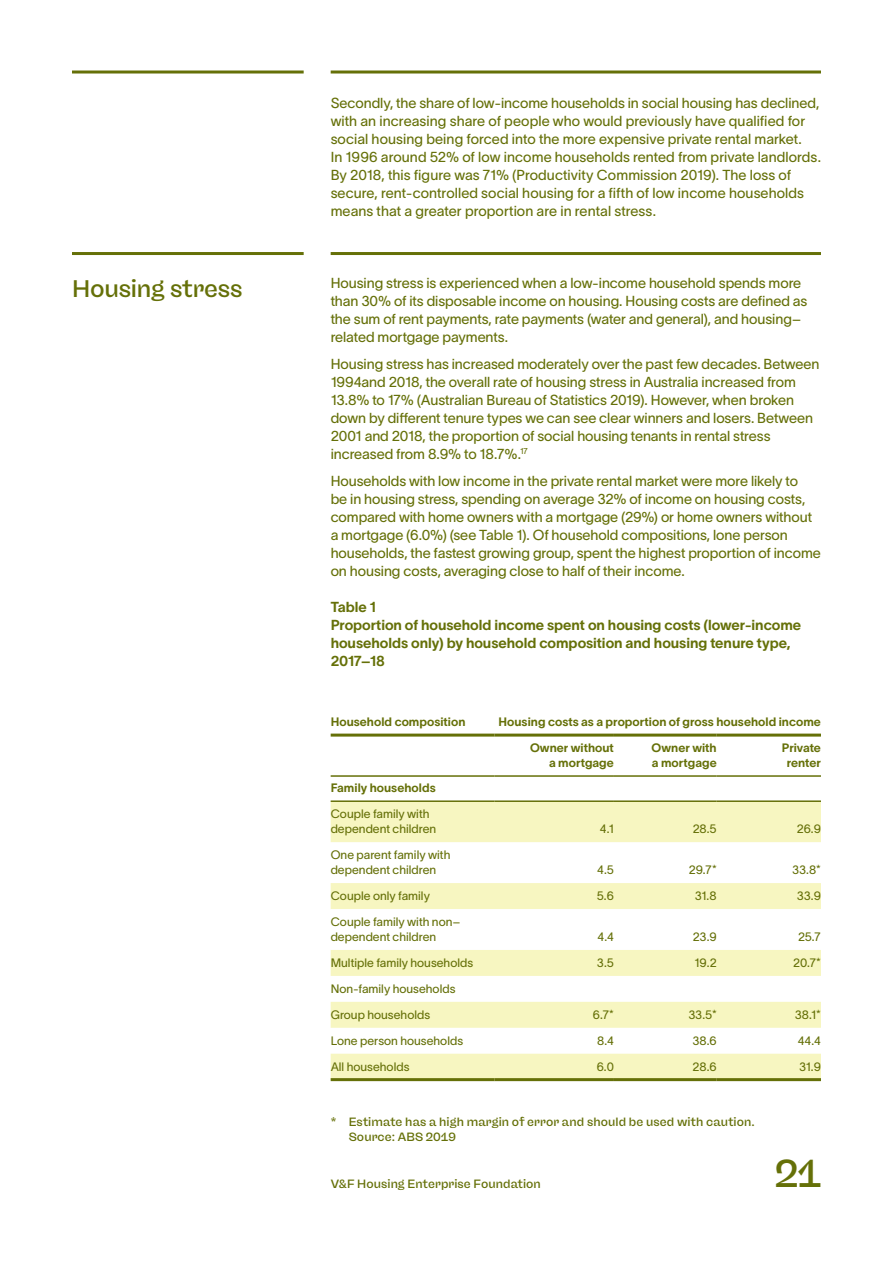
<style>
.page{position:relative;width:893px;height:1263px;background:#fff}
.page>*{position:absolute;margin:0;border:0;box-sizing:border-box;transform-origin:0 0}
.t1{font:500 39px "Freigeist";color:#657008}
.t2{font:500 24px "Freigeist";letter-spacing:-.01em;color:#657008}
.Body{font:14.25px/18px "TWK Lausanne 350";letter-spacing:-.005em;color:#657008}
.t3{font:14.25px/18px "TWK Lausanne 700";letter-spacing:-.005em;color:#657008}
.Table_Body{font:12px/15px "TWK Lausanne 350";color:#657008}
.Table_Body-2{font:12px/15px "TWK Lausanne 700";letter-spacing:.005em;color:#657008;text-align:right}
.Small_body{font:500 12px/15px "Freigeist";letter-spacing:.01em;color:#657008}
</style>
<div class="page">
<hr style="left:72px;top:71px;width:232px;height:3px;background:#657008">
<hr style="left:331px;top:71px;width:490px;height:3px;background:#657008">
<div style="left:331px;top:802px;width:490px;height:40px;background:#f7f6c1"></div>
<svg style="left:331px;top:883px;width:490px;height:195px;fill:#f7f6c1"></svg>
<hr style="left:331px;top:734px;width:163px;height:3px;background:#657008">
<hr style="left:494px;top:734px;width:120px;height:3px;background:#657008">
<hr style="left:614px;top:734px;width:103px;height:3px;background:#657008">
<hr style="left:717px;top:734px;width:104px;height:3px;background:#657008">
<hr style="left:331px;top:1078px;width:163px;height:3px;background:#657008">
<hr style="left:494px;top:1078px;width:120px;height:3px;background:#657008">
<hr style="left:614px;top:1078px;width:103px;height:3px;background:#657008">
<hr style="left:717px;top:1078px;width:104px;height:3px;background:#657008">
<hr style="left:331px;top:800px;width:163px;height:2px;background:#657008">
<hr style="left:494px;top:800px;width:120px;height:2px;background:#657008">
<hr style="left:614px;top:800px;width:103px;height:2px;background:#657008">
<hr style="left:717px;top:800px;width:104px;height:2px;background:#657008">
<hr style="left:331px;top:775px;width:163px;height:2px;background:#657008">
<hr style="left:494px;top:775px;width:120px;height:2px;background:#657008">
<hr style="left:614px;top:775px;width:103px;height:2px;background:#657008">
<hr style="left:717px;top:775px;width:104px;height:2px;background:#657008">
<hr style="left:72px;top:252px;width:232px;height:3px;background:#657008">
<hr style="left:331px;top:252px;width:490px;height:3px;background:#657008">
<p class="Body" style="left:331px;top:93px;width:492px">Secondly, the share of low-income households in social housing has declined, with an increasing share of people who would previously have qualified for social housing being forced into the more expensive private rental market.<br>In 1996 around 52% of low income households rented from private landlords.<br>By 2018, this figure was 71% (Productivity Commission 2019). The loss of secure, rent-controlled social housing for a fifth of low income households means that a greater proportion are in rental stress.</p>
<h2 class="t2" style="left:72px;top:274px;width:172px">Housing stress</h2>
<p class="Body" style="left:331px;top:273px;width:478px">Housing stress is experienced when a low-income household spends more than 30% of its disposable income on housing. Housing costs are defined as the sum of rent payments, rate payments (water and general), and housing– related mortgage payments.</p>
<p class="Body" style="left:331px;top:354px;width:490px">Housing stress has increased moderately over the past few decades. Between 1994and 2018, the overall rate of housing stress in Australia increased from 13.8% to 17% (Australian Bureau of Statistics 2019). However, when broken down by different tenure types we can see clear winners and losers. Between 2001 and 2018, the proportion of social housing tenants in rental stress increased from 8.9% to 18.7%.<sup>17</sup></p>
<p class="Body" style="left:331px;top:471px;width:492px">Households with low income in the private rental market were more likely to<br>be in housing stress, spending on average 32% of income on housing costs, compared with home owners with a mortgage (29%) or home owners without a mortgage (6.0%) (see Table 1). Of household compositions, lone person households, the fastest growing group, spent the highest proportion of income on housing costs, averaging close to half of their income.</p>
<h3 class="t3" style="left:331px;top:597px;width:472px">Table 1<br>Proportion of household income spent on housing costs (lower-income households only) by household composition and housing tenure type, 2017–18</h3>
<p class="Table_Body-2" style="left:331px;top:713px;width:136px">Household composition</p>
<p class="Table_Body-2" style="left:498px;top:713px;width:324px">Housing costs as a proportion of gross household income</p>
<p class="Table_Body-2" style="left:530px;top:739px;width:85px">Owner without a mortgage</p>
<p class="Table_Body-2" style="left:652px;top:739px;width:67px;text-align:left">Owner with a mortgage</p>
<p class="Table_Body-2" style="left:782px;top:739px;width:41px;text-align:center">Private renter</p>
<p class="Table_Body-2" style="left:331px;top:780px;width:107px">Family households</p>
<p class="Table_Body" style="left:331px;top:805px;width:107px">Couple family with dependent children</p>
<p class="Table_Body" style="left:600px;top:820px;width:16px">4.1</p>
<p class="Table_Body" style="left:693px;top:820px;width:26px">28.5</p>
<p class="Table_Body" style="left:797px;top:820px;width:26px">26.9</p>
<p class="Table_Body" style="left:331px;top:846px;width:121px">One parent family with dependent children</p>
<p class="Table_Body" style="left:597px;top:861px;width:18px">4.5</p>
<p class="Table_Body" style="left:689px;top:861px;width:29px">29.7*</p>
<p class="Table_Body" style="left:792px;top:861px;width:30px">33.8*</p>
<p class="Table_Body" style="left:331px;top:887px;width:101px">Couple only family</p>
<p class="Table_Body" style="left:597px;top:887px;width:19px">5.6</p>
<p class="Table_Body" style="left:695px;top:887px;width:23px">31.8</p>
<p class="Table_Body" style="left:797px;top:887px;width:25px">33.9</p>
<p class="Table_Body" style="left:331px;top:913px;width:131px">Couple family with non– dependent children</p>
<p class="Table_Body" style="left:598px;top:928px;width:18px">4.4</p>
<p class="Table_Body" style="left:693px;top:928px;width:25px">23.9</p>
<p class="Table_Body" style="left:798px;top:928px;width:24px">25.7</p>
<p class="Table_Body" style="left:331px;top:954px;width:144px">Multiple family households</p>
<p class="Table_Body" style="left:597px;top:954px;width:18px">3.5</p>
<p class="Table_Body" style="left:694px;top:954px;width:24px">19.2</p>
<p class="Table_Body" style="left:793px;top:954px;width:29px">20.7*</p>
<p class="Table_Body" style="left:331px;top:980px;width:126px">Non-family households</p>
<p class="Table_Body" style="left:331px;top:1006px;width:101px">Group households</p>
<p class="Table_Body" style="left:593px;top:1006px;width:23px">6.7*</p>
<p class="Table_Body" style="left:688px;top:1006px;width:30px">33.5*</p>
<p class="Table_Body" style="left:795px;top:1006px;width:28px">38.1*</p>
<p class="Table_Body" style="left:331px;top:1032px;width:134px">Lone person households</p>
<p class="Table_Body" style="left:597px;top:1032px;width:18px">8.4</p>
<p class="Table_Body" style="left:692px;top:1032px;width:26px">38.6</p>
<p class="Table_Body" style="left:798px;top:1032px;width:25px">44.4</p>
<p class="Table_Body" style="left:331px;top:1058px;width:80px">All households</p>
<p class="Table_Body" style="left:597px;top:1058px;width:19px">6.0</p>
<p class="Table_Body" style="left:693px;top:1058px;width:26px">28.6</p>
<p class="Table_Body" style="left:799px;top:1058px;width:23px">31.9</p>
<p class="Small_body" style="left:349px;top:1114px;width:408px;text-indent:-18px">* Estimate has a high margin of error and should be used with caution.<br>Source: ABS 2019</p>
<p class="Small_body" style="left:331px;top:1176px;width:212px">V&amp;F Housing Enterprise Foundation</p>
<h1 class="t1" style="left:775px;top:1150px;width:48px">21</h1>
</div>
